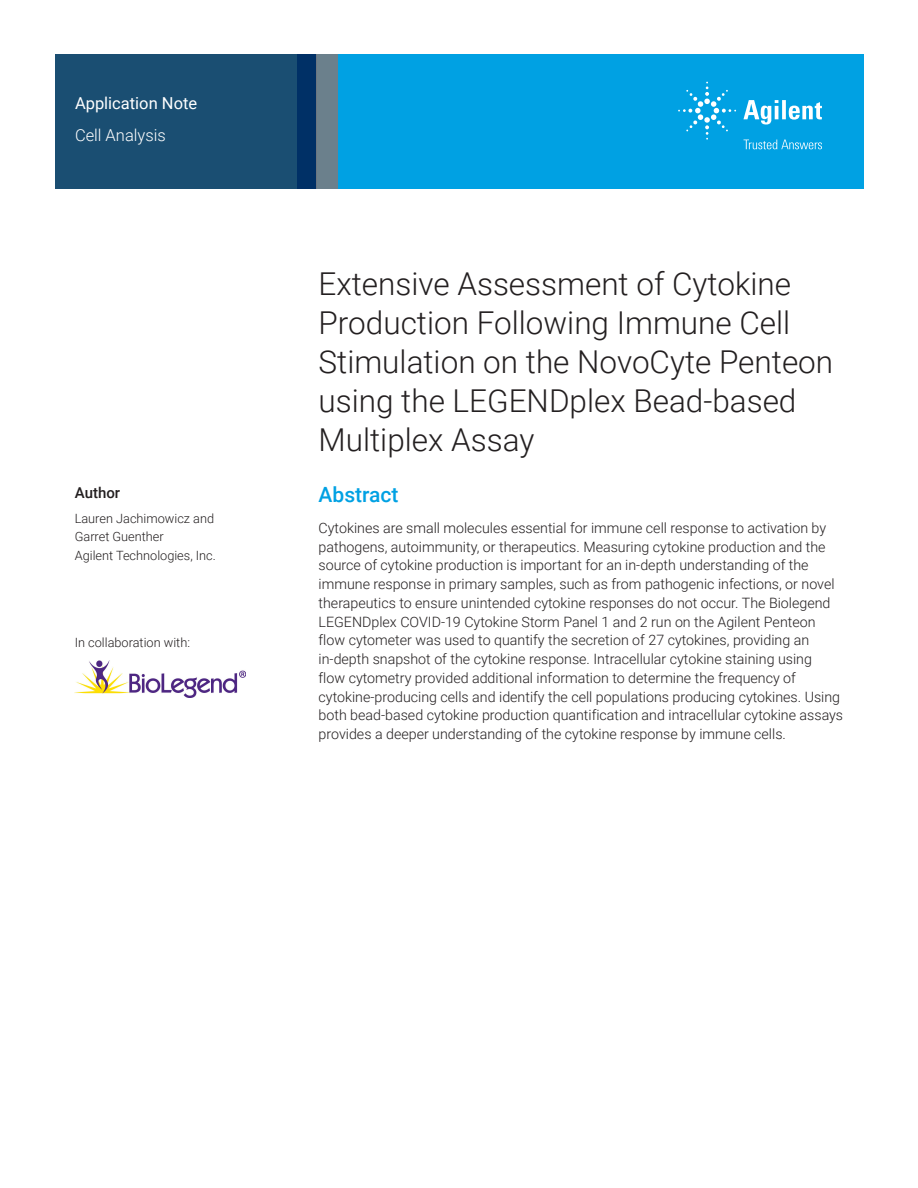
<style>
.page{position:relative;width:918px;height:1188px;background:#fff}
.page>*{position:absolute;margin:0;border:0;box-sizing:border-box;transform-origin:0 0}
.t1{font:300 31.5px/39px "Roboto";color:#231f20}
.Header_1{font:500 21px "Roboto";color:#00a1e3}
.Doctype{font:16.5px "Roboto";color:#fff}
.Area_Identifier{font:300 16.5px "Roboto";color:#fff}
.DATA_author_title{font:500 15px "Roboto";color:#231f20}
.Text{font:300 14.25px/18.8px "Roboto";color:#231f20}
.DATA_author_name___i{font:300 12.75px/18.8px "Roboto";color:#231f20}
</style>
<div class="page">
<div style="left:297px;top:54px;width:567px;height:135px;background:#00a1e3"></div>
<svg style="left:55px;top:54px;width:261px;height:135px;background:#184b71"></svg>
<div style="left:316px;top:54px;width:22px;height:135px;background:#6b808c"></div>
<img style="left:75px;top:661px;width:170px;height:37px">
<svg style="left:743px;top:100px;width:79px;height:25px"></svg>
<svg style="left:678px;top:82px;width:58px;height:58px"></svg>
<svg style="left:744px;top:140px;width:78px;height:9px"></svg>
<p class="Doctype" style="left:75px;top:91px;width:124px">Application Note</p>
<p class="Area_Identifier" style="left:75px;top:124px;width:92px">Cell Analysis</p>
<p class="DATA_author_title" style="left:75px;top:482px;width:47px">Author</p>
<p class="DATA_author_name___i" style="left:75px;top:508px;width:143px">Lauren Jachimowicz and<br>Garret Guenther<br>Agilent Technologies, Inc.</p>
<p class="DATA_author_name___i" style="left:75px;top:632px;width:117px">In collaboration with:</p>
<p class="t1" style="left:319px;top:263px;width:516px">Extensive Assessment of Cytokine<br>Production Following Immune Cell<br>Stimulation on the NovoCyte Penteon using the LEGENDplex Bead-based<br>Multiplex Assay</p>
<p class="Header_1" style="left:319px;top:480px;width:82px">Abstract</p>
<p class="Text" style="left:319px;top:518px;width:526px">Cytokines are small molecules essential for immune cell response to activation by pathogens, autoimmunity, or therapeutics. Measuring cytokine production and the source of cytokine production is important for an in-depth understanding of the immune response in primary samples, such as from pathogenic infections, or novel therapeutics to ensure unintended cytokine responses do not occur. The Biolegend LEGENDplex COVID-19 Cytokine Storm Panel 1 and 2 run on the Agilent Penteon flow cytometer was used to quantify the secretion of 27 cytokines, providing an in‑depth snapshot of the cytokine response. Intracellular cytokine staining using<br>flow cytometry provided additional information to determine the frequency of cytokine‑producing cells and identify the cell populations producing cytokines. Using both bead-based cytokine production quantification and intracellular cytokine assays provides a deeper understanding of the cytokine response by immune cells.</p>
</div>
